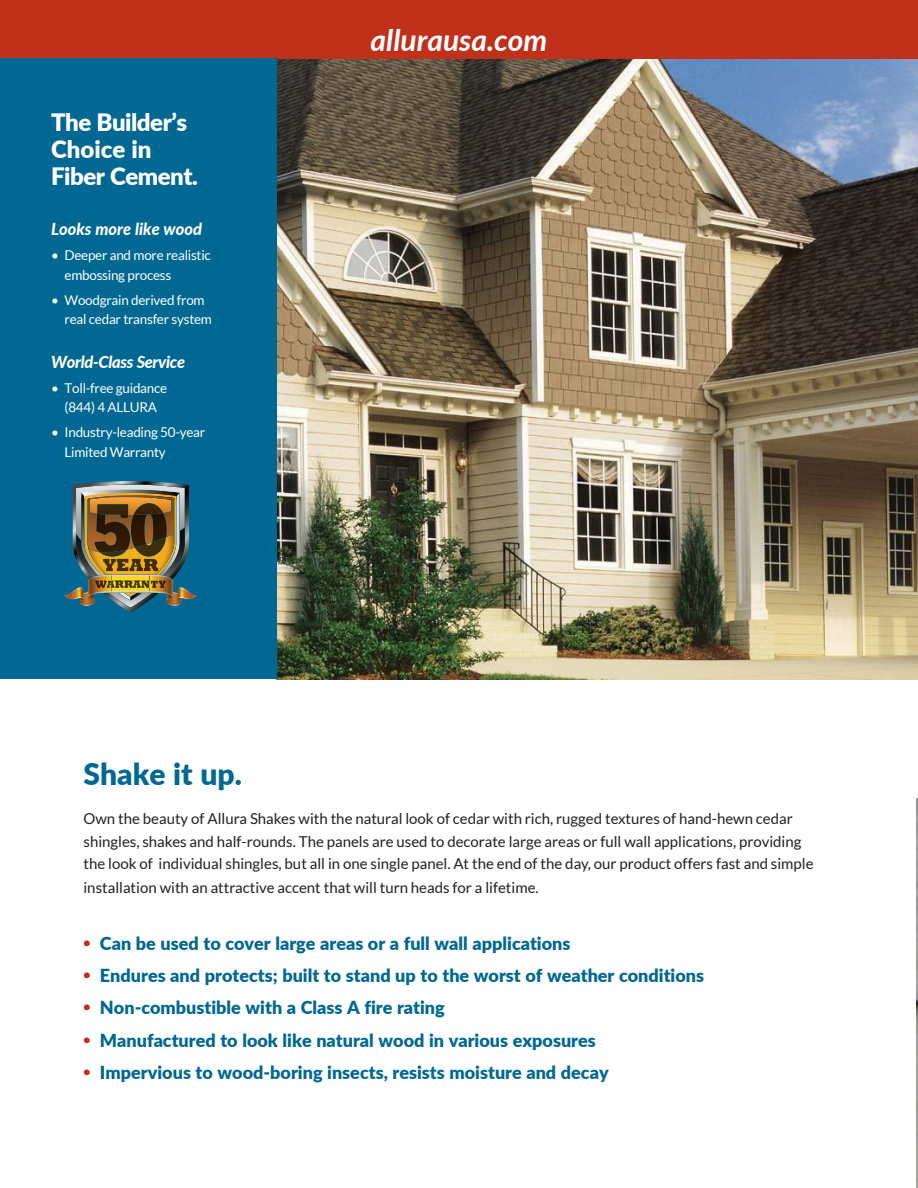
<style>
.page{position:relative;width:918px;height:1188px;background:#fff}
.page>*{position:absolute;margin:0;border:0;box-sizing:border-box;transform-origin:0 0}
.t1{font:italic 700 30px "Lato";color:#fff}
.t2{font:900 30px "Lato";color:#006892}
.t3{font:900 24px/27px "Lato";letter-spacing:-.02em;color:#fff}
.t4{font:900 18px/32.4px "Lato";color:#006892}
.t5{font:italic 800 16.5px "Lato";letter-spacing:-.02em;color:#fff}
.t6{font:italic 800 16.5px "Lato";color:#fff}
.t7{font:15px/22.5px "Lato";color:#231f20}
.t8{font:13.5px/19.5px "Lato";letter-spacing:-.02em;color:#fff}
</style>
<div class="page">
<img style="left:917px;top:799px;width:1px;height:389px">
<img style="left:276px;top:59px;width:642px;height:620px">
<div style="left:0;top:0;width:918px;height:59px;background:#bf311a"></div>
<div style="left:0;top:59px;width:276px;height:620px;background:#006892"></div>
<img style="left:72px;top:481px;width:117px;height:132px">
<img style="left:76px;top:541px;width:109px;height:67px">
<img style="left:76px;top:485px;width:109px;height:56px">
<img style="left:81px;top:489px;width:98px;height:4px">
<img style="left:81px;top:493px;width:99px;height:88px">
<img style="left:84px;top:493px;width:92px;height:88px">
<img style="left:88px;top:552px;width:86px;height:23px">
<img style="left:88px;top:495px;width:86px;height:57px">
<img style="left:90px;top:497px;width:81px;height:18px">
<img style="left:100px;top:552px;width:27px;height:4px">
<img style="left:94px;top:514px;width:36px;height:38px">
<img style="left:97px;top:504px;width:31px;height:11px">
<img style="left:135px;top:548px;width:31px;height:8px">
<img style="left:131px;top:513px;width:36px;height:35px">
<img style="left:134px;top:503px;width:29px;height:12px">
<img style="left:143px;top:559px;width:1px;height:12px">
<svg style="left:103px;top:559px;width:40px;height:12px"></svg>
<img style="left:144px;top:559px;width:14px;height:12px">
<img style="left:88px;top:575px;width:23px;height:6px">
<img style="left:67px;top:587px;width:13px;height:8px">
<img style="left:150px;top:575px;width:24px;height:6px">
<img style="left:182px;top:587px;width:12px;height:8px">
<img style="left:111px;top:575px;width:39px;height:6px">
<img style="left:64px;top:595px;width:16px;height:5px">
<img style="left:80px;top:603px;width:32px;height:3px">
<img style="left:182px;top:595px;width:15px;height:5px">
<img style="left:150px;top:603px;width:32px;height:3px">
<svg style="left:80px;top:581px;width:102px;height:22px"></svg>
<h2 class="t3" style="left:51px;top:110px;width:148px">The Builder’s<br>Choice in<br>Fiber Cement.</h2>
<p class="t6" style="left:51px;top:220px;width:153px">Looks more like wood</p>
<p class="t8" style="left:65px;top:246px;width:148px;text-indent:-14px">ï Deeper and more realistic embossing process</p>
<p class="t8" style="left:65px;top:291px;width:149px;text-indent:-14px">ï Woodgrain derived from real cedar transfer system</p>
<p class="t5" style="left:51px;top:353px;width:136px">World-Class Service</p>
<p class="t8" style="left:51px;top:379px;width:118px;text-align:center">ï Toll-free guidance (844) 4 ALLURA</p>
<p class="t8" style="left:65px;top:423px;width:142px;text-indent:-14px">ï Industry-leading 50-year<br>Limited Warranty</p>
<h1 class="t1" style="left:371px;top:28px;width:178px">allurausa.com</h1>
<h1 class="t2" style="left:83px;top:762px;width:160px">Shake it up.</h1>
<p class="t7" style="left:83px;top:808px;width:732px">Own the beauty of Allura Shakes with the natural look of cedar with rich, rugged textures of hand-hewn cedar shingles, shakes and half-rounds. The panels are used to decorate large areas or full wall applications, providing the look of individual shingles, but all in one single panel. At the end of the day, our product offers fast and simple</p>
<p class="t7" style="left:83px;top:877px;width:457px">installation with an attractive accent that will turn heads for a lifetime.</p>
<p class="t4" style="left:83px;top:928px;width:622px"><sup>ï</sup> Can be used to cover large areas or a full wall applications<br><sup>ï</sup> Endures and protects; built to stand up to the worst of weather conditions <sup>ï</sup> Non-combustible with a Class A fire rating<br><sup>ï</sup> Manufactured to look like natural wood in various exposures<br><sup>ï</sup> Impervious to wood-boring insects, resists moisture and decay</p>
</div>
